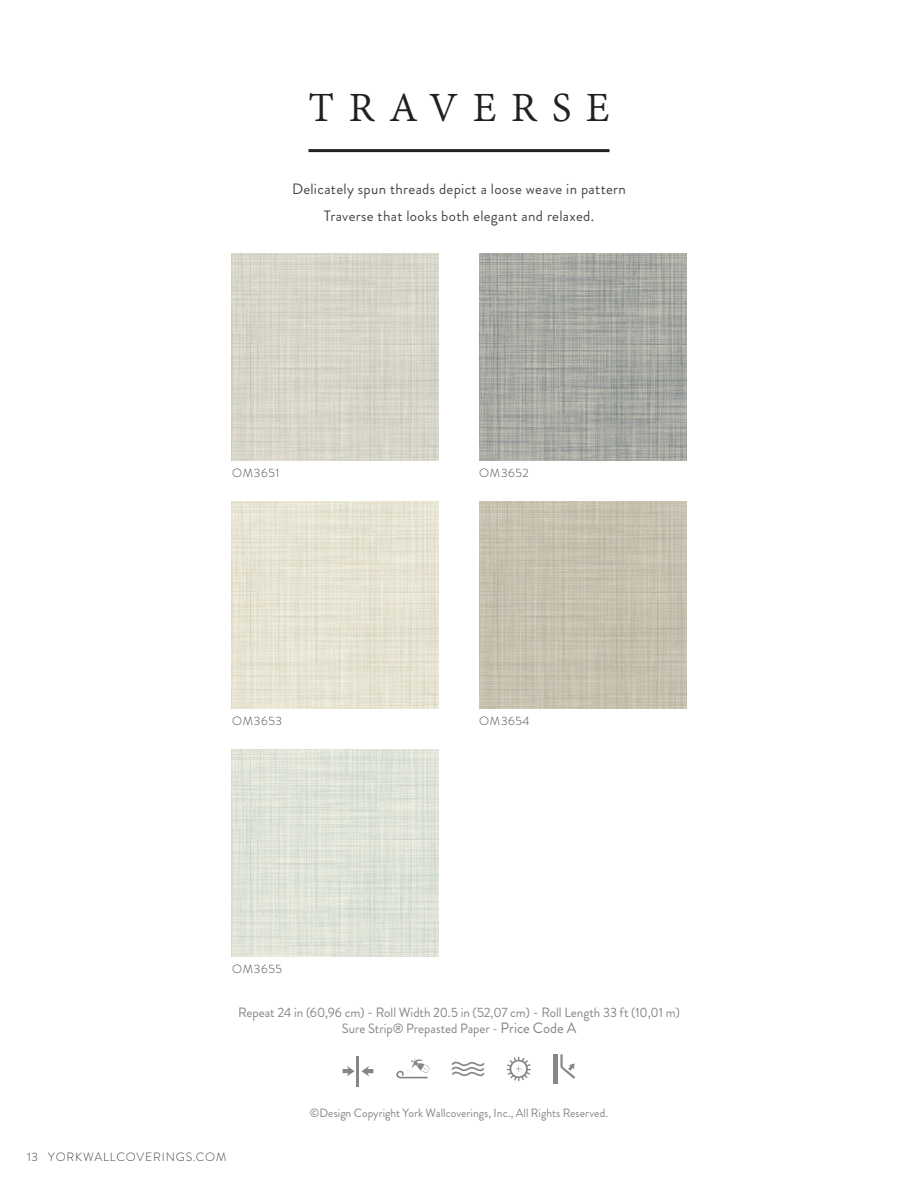
<style>
.page{position:relative;width:918px;height:1188px;background:#fff}
.page>*{position:absolute;margin:0;border:0;box-sizing:border-box;transform-origin:0 0}
.t1{font:45px "Adobe Devanagari";letter-spacing:.325em;color:#231f20}
.t2{font:15px/27px "Brandon Grotesque";letter-spacing:.02em;color:#484648;text-align:center}
.t3{font:13.5px/16.5px "Brandon Grotesque";letter-spacing:-.005em;color:#868687;text-align:center}
.t4{font:12px "Brandon Grotesque";letter-spacing:.005em;color:#868687}
.t5{font:300 12px "Brandon Grotesque";letter-spacing:.05em;color:#484648}
.t6{font:300 12px "Brandon Grotesque";letter-spacing:.07em;color:#414142}
.s1{font-size:15px}
</style>
<div class="page">
<img style="left:232px;top:254px;width:207px;height:207px">
<img style="left:232px;top:502px;width:207px;height:207px">
<img style="left:232px;top:749px;width:207px;height:207px">
<img style="left:479px;top:254px;width:207px;height:207px">
<img style="left:479px;top:502px;width:207px;height:207px">
<hr style="left:308px;top:149px;width:302px;height:3px;background:#231f20">
<hr style="left:357px;top:1056px;width:2px;height:31px;background:#868687">
<svg style="left:343px;top:1066px;width:12px;height:10px"></svg>
<svg style="left:361px;top:1066px;width:12px;height:11px"></svg>
<div style="left:553px;top:1054px;width:5px;height:30px;background:#868687"></div>
<svg style="left:560px;top:1054px;width:15px;height:25px"></svg>
<svg style="left:451px;top:1062px;width:34px;height:14px"></svg>
<svg style="left:507px;top:1057px;width:24px;height:24px"></svg>
<svg style="left:396px;top:1059px;width:34px;height:19px"></svg>
<h1 class="t1" style="left:308px;top:82px;width:303px">TRAVERSE</h1>
<p class="t2" style="left:292px;top:175px;width:335px">Delicately spun threads depict a loose weave in pattern<br>Traverse that looks both elegant and relaxed.</p>
<p class="t5" style="left:232px;top:465px;width:49px">OM3651</p>
<p class="t5" style="left:232px;top:713px;width:51px">OM3653</p>
<p class="t5" style="left:232px;top:961px;width:51px">OM3655</p>
<p class="t5" style="left:479px;top:465px;width:51px">OM3652</p>
<p class="t5" style="left:479px;top:713px;width:52px">OM3654</p>
<p class="t3" style="left:238px;top:1004px;width:443px">Repeat 24 in (60,96 cm) <span class="s1">-</span> Roll Width 20.5 in (52,07 cm) <span class="s1">-</span> Roll Length 33 ft (10,01 m)<br>Sure Strip® Prepasted Paper - <span class="s1">Price Code A</span></p>
<p class="t6" style="left:27px;top:1149px;width:201px">13 YORKWALLCOVERINGS.COM</p>
<p class="t4" style="left:310px;top:1105px;width:300px">©Design Copyright York Wallcoverings, Inc., All Rights Reserved.</p>
</div>
